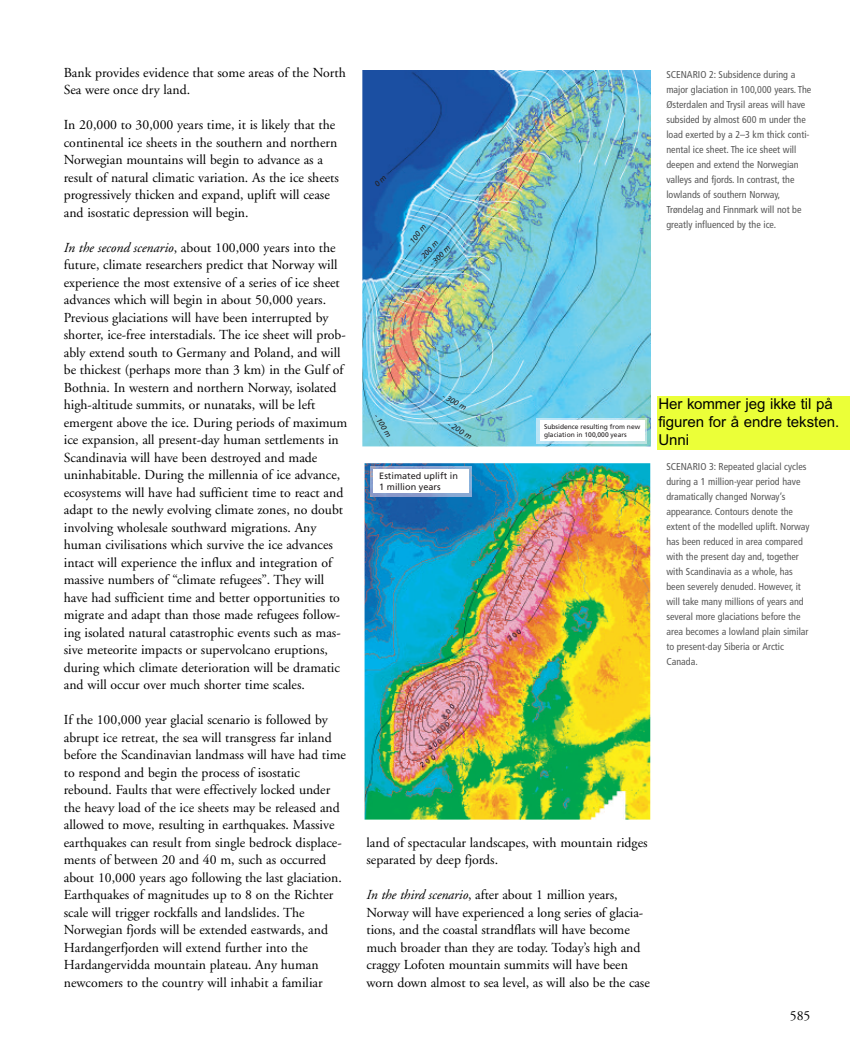
<style>
.page{position:relative;width:851px;height:1063px;background:#fff}
.page>*{position:absolute;margin:0;border:0;box-sizing:border-box;transform-origin:0 0}
.t1{font:15px/18px "Arial";color:#000}
.t2{font:13.75px/17.5px "Adobe Garamond";color:#000}
.t3{font:condensed 10px/15px "Frutiger";color:#595959}
.t4{font:9.12px/11px "Frutiger";color:#231f20}
.t5{font:italic 7.62px "Frutiger";color:#231f20}
.t6{font:6.75px/8px "Frutiger";color:#231f20}
.s1{font-style:italic}
</style>
<div class="page">
<img style="left:362px;top:71px;width:288px;height:375px">
<img style="left:536px;top:418px;width:110px;height:26px">
<div style="left:539px;top:421px;width:105px;height:20px;background:#fff"></div>
<img style="left:364px;top:463px;width:286px;height:357px">
<img style="left:370px;top:467px;width:101px;height:30px">
<div style="left:373px;top:469px;width:96px;height:24px;background:#fff"></div>
<div style="left:657px;top:397px;width:192px;height:53px;background:#ebff38"></div>
<svg style="left:374px;top:175px;width:12px;height:12px"></svg>
<p class="t2" style="left:64px;top:65px;width:283px">Bank provides evidence that some areas of the North<br>Sea were once dry land.</p>
<p class="t2" style="left:64px;top:117px;width:276px">In 20,000 to 30,000 years time, it is likely that the continental ice sheets in the southern and northern Norwegian mountains will begin to advance as a result of natural climatic variation. As the ice sheets progressively thicken and expand, uplift will cease and isostatic depression will begin.</p>
<p class="t2" style="left:64px;top:240px;width:285px"><span class="s1">In the second scenario</span>, about 100,000 years into the future, climate researchers predict that Norway will experience the most extensive of a series of ice sheet advances which will begin in about 50,000 years.<br>Previous glaciations will have been interrupted by shorter, ice-free interstadials. The ice sheet will prob&shy;ably extend south to Germany and Poland, and will be thickest (perhaps more than 3 km) in the Gulf of Bothnia. In western and northern Norway, isolated high-altitude summits, or nunataks, will be left emergent above the ice. During periods of maximum ice expansion, all present-day human settlements in Scandinavia will have been destroyed and made uninhabitable. During the millennia of ice advance, ecosystems will have had sufficient time to react and adapt to the newly evolving climate zones, no doubt involving wholesale southward migrations. Any human civilisations which survive the ice advances intact will experience the influx and integration of massive numbers of “climate refugees”. They will have had sufficient time and better opportunities to migrate and adapt than those made refugees follow&shy;ing isolated natural catastrophic events such as mas&shy;sive meteorite impacts or supervolcano eruptions, during which climate deterioration will be dramatic and will occur over much shorter time scales.</p>
<p class="t2" style="left:64px;top:712px;width:283px">If the 100,000 year glacial scenario is followed by abrupt ice retreat, the sea will transgress far inland before the Scandinavian landmass will have had time to respond and begin the process of isostatic rebound. Faults that were effectively locked under the heavy load of the ice sheets may be released and allowed to move, resulting in earthquakes. Massive earthquakes can result from single bedrock displace&shy;ments of between 20 and 40 m, such as occurred about 10,000 years ago following the last glaciation.<br>Earthquakes of magnitudes up to 8 on the Richter scale will trigger rockfalls and landslides. The Norwegian fjords will be extended eastwards, and Hardangerfjorden will extend further into the Hardangervidda mountain plateau. Any human newcomers to the country will inhabit a familiar</p>
<p class="t5" style="left:406px;top:244px;width:28px;rotate:-52deg">- 100 m</p>
<p class="t5" style="left:417px;top:259px;width:28px;rotate:-50deg">- 200 m</p>
<p class="t5" style="left:428px;top:263px;width:28px;rotate:-45deg">- 300 m</p>
<p class="t5" style="left:378px;top:413px;width:28px;rotate:59deg">- 100 m</p>
<p class="t5" style="left:444px;top:393px;width:28px;rotate:29deg">- 300 m</p>
<p class="t5" style="left:450px;top:421px;width:28px;rotate:30deg">- 200 m</p>
<p class="t4" style="left:379px;top:471px;width:80px">Estimated uplift in<br>1 million years</p>
<p class="t3" style="left:666px;top:68px;width:146px">SCENARIO 2: Subsidence during a major glaciation in 100,000 years. The Østerdalen and Trysil areas will have subsided by almost 600 m under the load exerted by a 2–3 km thick conti&shy;nental ice sheet. The ice sheet will deepen and extend the Norwegian valleys and fjords. In contrast, the lowlands of southern Norway, Trøndelag and Finnmark will not be greatly influenced by the ice.</p>
<p class="t6" style="left:544px;top:423px;width:98px">Subsidence resulting from new glaciation in 100,000 years</p>
<p class="t1" style="left:658px;top:396px;width:182px">Her kommer jeg ikke til på figuren for å endre teksten.<br>Unni</p>
<p class="t3" style="left:666px;top:459px;width:144px">SCENARIO 3: Repeated glacial cycles during a 1 million-year period have dramatically changed Norway’s appearance. Contours denote the extent of the modelled uplift. Norway has been reduced in area compared with the present day and, together with Scandinavia as a whole, has been severely denuded. However, it will take many millions of years and several more glaciations before the area becomes a lowland plain similar to present-day Siberia or Arctic<br>Canada.</p>
<p class="t2" style="left:366px;top:835px;width:282px">land of spectacular landscapes, with mountain ridges separated by deep fjords.</p>
<p class="t2" style="left:366px;top:887px;width:285px"><span class="s1">In the third scenario</span>, after about 1 million years, Norway will have experienced a long series of glacia&shy;tions, and the coastal strandflats will have become much broader than they are today. Today’s high and craggy Lofoten mountain summits will have been worn down almost to sea level, as will also be the case</p>
<p class="t2" style="left:789px;top:1008px;width:22px">585</p>
</div>
